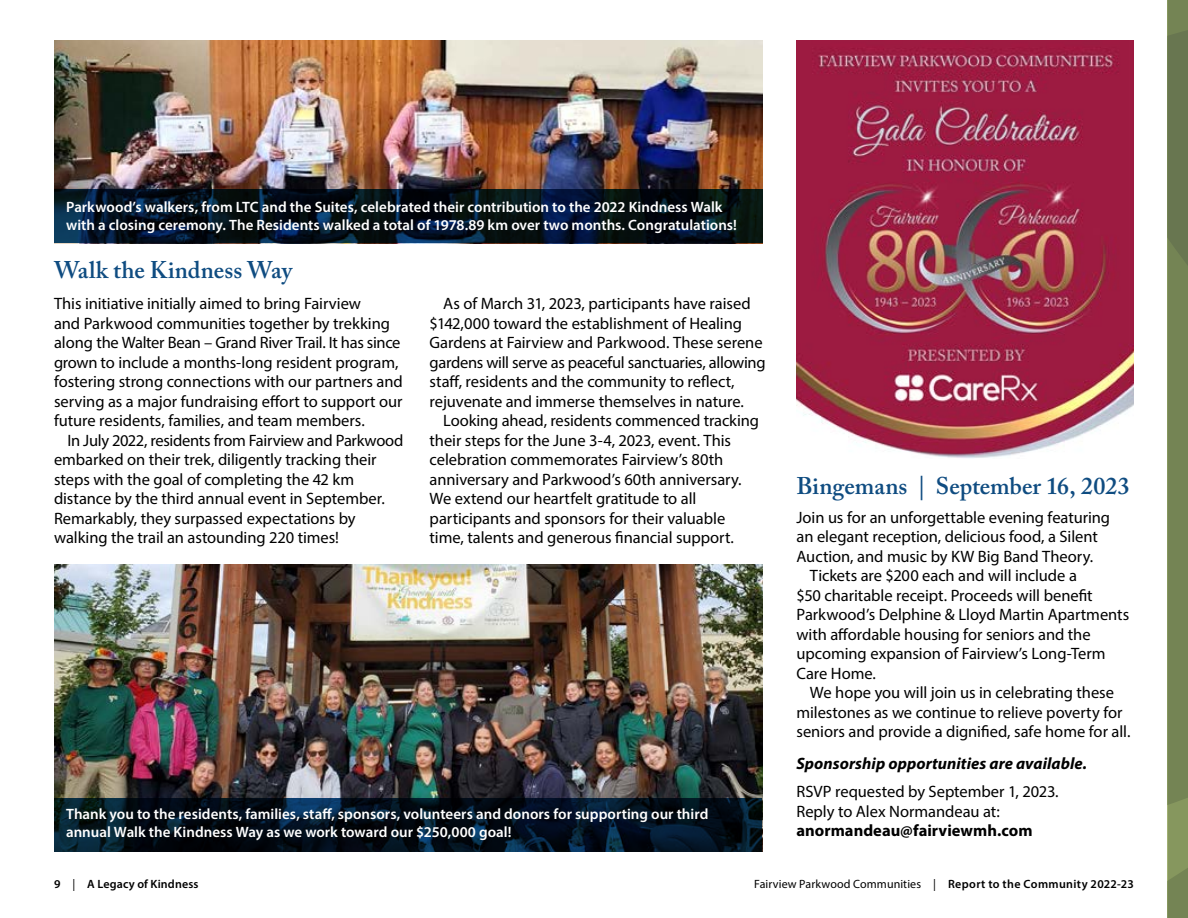
<style>
.page{position:relative;width:1188px;height:918px;background:#fff}
.page>*{position:absolute;margin:0;border:0;box-sizing:border-box;transform-origin:0 0}
.t1{font:600 24px "Adobe Caslon Pro";color:#0f4c81}
.t2{font:16.5px/19.5px "Myriad Pro";letter-spacing:-.005em;color:#000}
.t3{font:italic 700 16.5px "Myriad Pro";letter-spacing:.005em;color:#000}
.t4{font:700 16.5px "Myriad Pro";color:#000}
.t5{font:600 15px/18px "Myriad Pro";color:#fff}
.t6{font:12px "Myriad Pro";letter-spacing:.005em;color:#000}
.t7{font:600 12px "Myriad Pro";letter-spacing:.01em;color:#000}
.s1{font-weight:400}
.s2{font-weight:600}
</style>
<div class="page">
<img style="left:54px;top:40px;width:709px;height:149px">
<svg style="left:1168px;top:0;width:20px;height:918px;background:#728253"></svg>
<img style="left:54px;top:564px;width:709px;height:288px">
<svg style="left:54px;top:798px;width:708px;height:54px;background:#03121f"></svg>
<svg style="left:54px;top:189px;width:709px;height:54px;background:#04121f"></svg>
<img style="left:796px;top:40px;width:338px;height:418px">
<p class="t5" style="left:66px;top:198px;width:672px">Parkwood’s walkers, from LTC and the Suites, celebrated their contribution to the 2022 Kindness Walk with a closing ceremony. The Residents walked a total of 1978.89 km over two months. Congratulations!</p>
<h1 class="t1" style="left:54px;top:256px;width:240px">Walk the Kindness Way</h1>
<p class="t2" style="left:54px;top:294px;width:350px">This initiative initially aimed to bring Fairview<br>and Parkwood communities together by trekking along the Walter Bean – Grand River Trail. It has since grown to include a months-long resident program, fostering strong connections with our partners and serving as a major fundraising effort to support our future residents, families, and team members.</p>
<p class="t2" style="left:54px;top:430px;width:351px;text-indent:13px">In July 2022, residents from Fairview and Parkwood embarked on their trek, diligently tracking their steps with the goal of completing the 42 km distance by the third annual event in September.<br>Remarkably, they surpassed expectations by walking the trail an astounding 220 times!</p>
<p class="t2" style="left:430px;top:294px;width:338px;text-indent:13px">As of March 31, 2023, participants have raised $142,000 toward the establishment of Healing Gardens at Fairview and Parkwood. These serene gardens will serve as peaceful sanctuaries, allowing staff, residents and the community to reflect, rejuvenate and immerse themselves in nature.</p>
<p class="t2" style="left:430px;top:411px;width:331px;text-indent:13px">Looking ahead, residents commenced tracking their steps for the June 3-4, 2023, event. This celebration commemorates Fairview’s 80th anniversary and Parkwood’s 60th anniversary.<br>We extend our heartfelt gratitude to all participants and sponsors for their valuable time, talents and generous financial support.</p>
<p class="t5" style="left:66px;top:805px;width:644px">Thank you to the residents, families, staff, sponsors, volunteers and donors for supporting our third annual Walk the Kindness Way as we work toward our $250,000 goal!</p>
<h1 class="t1" style="left:796px;top:472px;width:335px">Bingemans | September 16, 2023</h1>
<p class="t2" style="left:796px;top:507px;width:315px">Join us for an unforgettable evening featuring</p>
<p class="t2" style="left:796px;top:527px;width:303px">an elegant reception, delicious food, a Silent</p>
<p class="t2" style="left:796px;top:546px;width:298px">Auction, and music by KW Big Band Theory.</p>
<p class="t2" style="left:810px;top:566px;width:268px">Tickets are $200 each and will include a</p>
<p class="t2" style="left:796px;top:585px;width:298px">$50 charitable receipt. Proceeds will benefit</p>
<p class="t2" style="left:796px;top:605px;width:334px">Parkwood’s Delphine &amp; Lloyd Martin Apartments</p>
<p class="t2" style="left:796px;top:624px;width:296px">with affordable housing for seniors and the</p>
<p class="t2" style="left:796px;top:644px;width:311px">upcoming expansion of Fairview’s Long-Term</p>
<p class="t2" style="left:796px;top:663px;width:81px">Care Home.</p>
<p class="t2" style="left:810px;top:683px;width:305px">We hope you will join us in celebrating these</p>
<p class="t2" style="left:796px;top:702px;width:328px">milestones as we continue to relieve poverty for</p>
<p class="t2" style="left:796px;top:722px;width:335px">seniors and provide a dignified, safe home for all.</p>
<p class="t3" style="left:796px;top:752px;width:292px">Sponsorship opportunities are available.</p>
<p class="t2" style="left:796px;top:782px;width:264px">RSVP requested by September 1, 2023.<br>Reply to Alex Normandeau at:</p>
<p class="t4" style="left:796px;top:820px;width:238px">anormandeau@fairviewmh.com</p>
<p class="t7" style="left:54px;top:876px;width:146px">9 <span class="s1">|</span> A Legacy of Kindness</p>
<p class="t6" style="left:754px;top:877px;width:381px">Fairview Parkwood Communities | <span class="s2">Report to the Community 2022-23</span></p>
</div>
